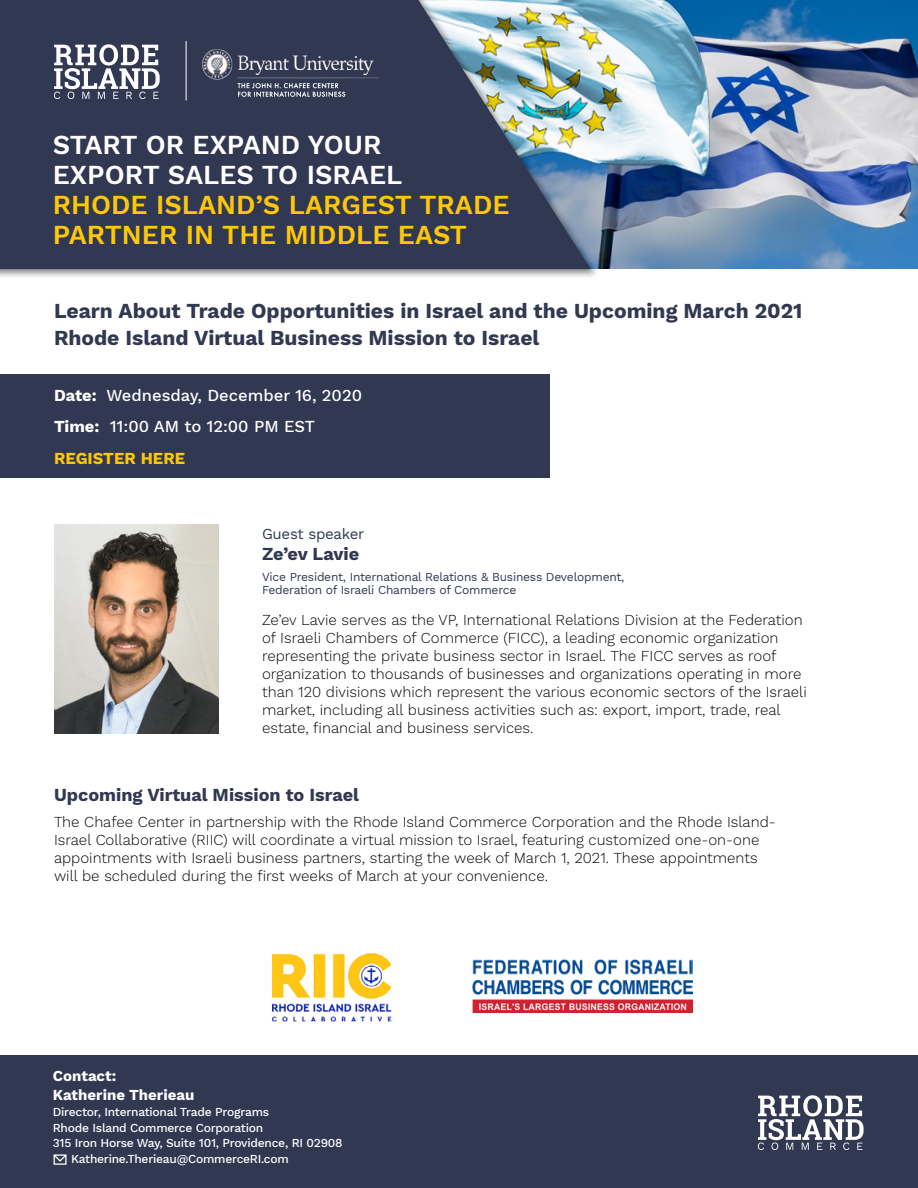
<style>
.page{position:relative;width:918px;height:1188px;background:#fff}
.page>*{position:absolute;margin:0;border:0;box-sizing:border-box;transform-origin:0 0}
.t1{font:600 27px/30px "Work Sans";color:#ffc709}
.t2{font:600 27px/30px "Work Sans";color:#fff}
.t3{font:700 21px/27px "Work Sans";color:#313851}
.t4{font:700 18px "Work Sans";color:#313851}
.t5{font:500 16.5px/31.5px "Work Sans";color:#fff}
.t6{font:300 15px/18px "Work Sans";color:#000}
.t7{font:700 15px/19.5px "Work Sans";color:#fff}
.t8{font:15px "Work Sans";letter-spacing:-.02em;color:#313851}
.t9{font:500 12px "Work Sans";letter-spacing:-.02em;color:#fff}
.t10{font:12px/13.5px "Work Sans";letter-spacing:-.02em;color:#313851}
.s1{font-weight:700}
.s2{font-weight:700;color:#ffc709}
</style>
<div class="page">
<img style="left:600px;top:0;width:318px;height:268px">
<img style="left:600px;top:0;width:111px;height:200px">
<div style="left:0;top:0;width:600px;height:279px;background:#000;opacity:.47"></div>
<svg style="left:0;top:0;width:591px;height:269px;background:#444d63"></svg>
<div style="left:0;top:1056px;width:918px;height:132px;background:#313851"></div>
<div style="left:0;top:375px;width:549px;height:103px;background:#313851"></div>
<img style="left:191px;top:41px;width:192px;height:53px">
<svg style="left:237px;top:78px;width:142px;height:19px;background:#51576c"></svg>
<hr style="left:186px;top:41px;width:1px;height:59px;background:#fff">
<img style="left:54px;top:525px;width:165px;height:208px">
<img style="left:272px;top:953px;width:120px;height:69px">
<img style="left:473px;top:960px;width:219px;height:53px">
<svg style="left:54px;top:1154px;width:13px;height:11px"></svg>
<svg style="left:54px;top:44px;width:106px;height:55px"></svg>
<svg style="left:758px;top:1095px;width:106px;height:55px"></svg>
<h1 class="t2" style="left:53px;top:131px;width:351px">START OR EXPAND YOUR<br>EXPORT SALES TO ISRAEL</h1>
<h1 class="t1" style="left:53px;top:191px;width:458px">RHODE ISLAND’S LARGEST TRADE<br>PARTNER IN THE MIDDLE EAST</h1>
<h2 class="t3" style="left:54px;top:299px;width:750px">Learn About Trade Opportunities in Israel and the Upcoming March 2021<br>Rhode Island Virtual Business Mission to Israel</h2>
<p class="t5" style="left:54px;top:380px;width:310px"><span class="s1">Date:</span> Wednesday, December 16, 2020<br><span class="s1">Time:</span> 11:00 AM to 12:00 PM EST<br><span class="s2">REGISTER HERE</span></p>
<p class="t8" style="left:262px;top:525px;width:104px">Guest speaker</p>
<p class="t4" style="left:262px;top:543px;width:99px">Ze’ev Lavie</p>
<p class="t10" style="left:262px;top:570px;width:364px">Vice President, International Relations &amp; Business Development,<br>Federation of Israeli Chambers of Commerce</p>
<p class="t6" style="left:262px;top:612px;width:546px">Ze’ev Lavie serves as the VP, International Relations Division at the Federation of Israeli Chambers of Commerce (FICC), a leading economic organization representing the private business sector in Israel. The FICC serves as roof organization to thousands of businesses and organizations operating in more than 120 divisions which represent the various economic sectors of the Israeli market, including all business activities such as: export, import, trade, real estate, financial and business services.</p>
<p class="t4" style="left:54px;top:785px;width:307px">Upcoming Virtual Mission to Israel</p>
<p class="t6" style="left:54px;top:813px;width:723px">The Chafee Center in partnership with the Rhode Island Commerce Corporation and the Rhode Island-Israel Collaborative (RIIC) will coordinate a virtual mission to Israel, featuring customized one-on-one appointments with Israeli business partners, starting the week of March 1, 2021. These appointments will be scheduled during the first weeks of March at your convenience.</p>
<p class="t7" style="left:53px;top:1067px;width:143px">Contact:<br>Katherine Therieau</p>
<p class="t9" style="left:53px;top:1105px;width:218px">Director, International Trade Programs</p>
<p class="t9" style="left:53px;top:1121px;width:212px">Rhode Island Commerce Corporation</p>
<p class="t9" style="left:53px;top:1136px;width:291px">315 Iron Horse Way, Suite 101, Providence, RI 02908</p>
<p class="t9" style="left:71px;top:1152px;width:219px">Katherine.Therieau@CommerceRI.com</p>
</div>
